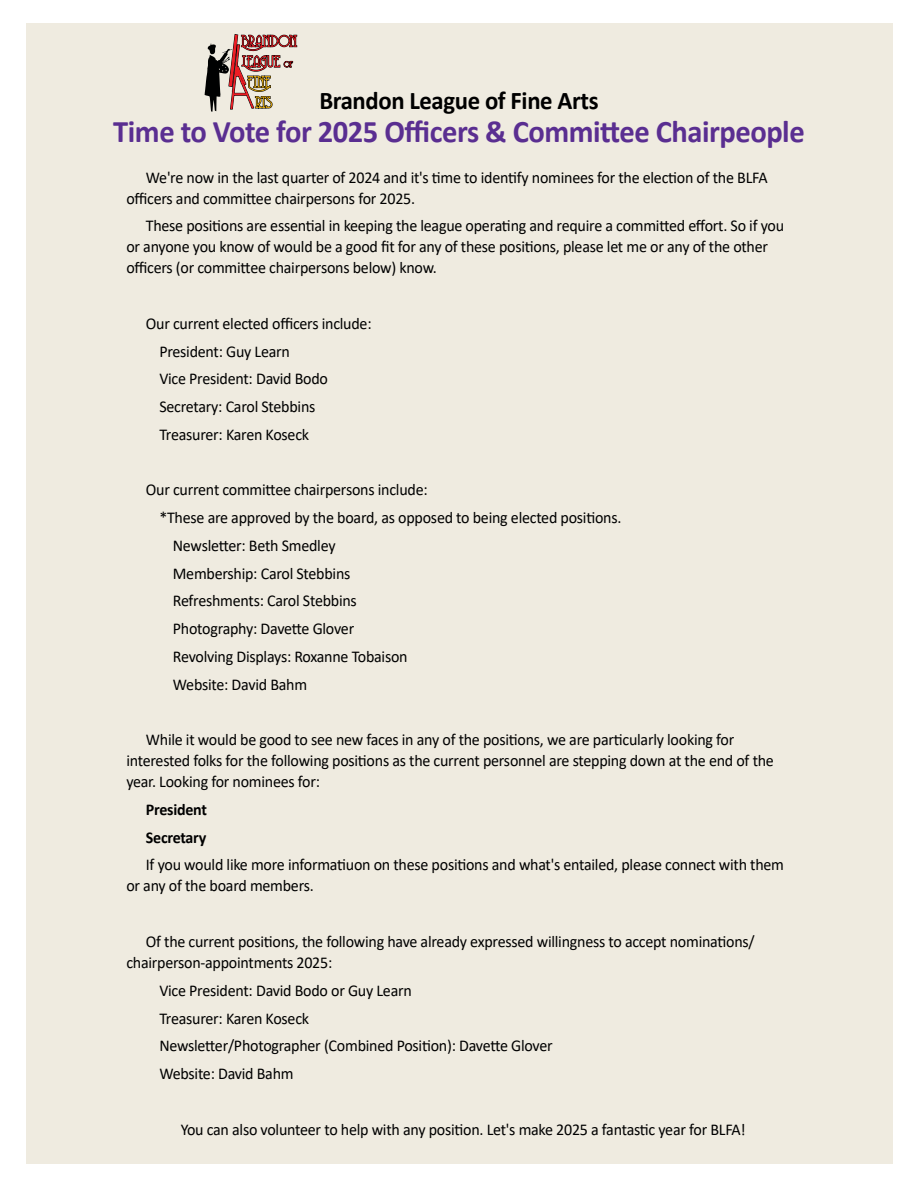
<style>
.page{position:relative;width:918px;height:1188px;background:#fff}
.page>*{position:absolute;margin:0;border:0;box-sizing:border-box;transform-origin:0 0}
.t1{font:700 31.5px "Calibri";letter-spacing:-.015em;color:#5a2e91}
.t2{font:700 25.5px "Calibri";letter-spacing:-.015em;color:#000}
.t3{font:16.5px/21px "Calibri";letter-spacing:-.015em;color:#000}
.t4{font:700 16.5px/27.8px "Calibri";letter-spacing:-.015em;color:#000}
</style>
<div class="page">
<div style="left:26px;top:24px;width:866px;height:1140px;background:#efebe0"></div>
<svg style="left:205px;top:34px;width:92px;height:78px"></svg>
<h2 class="t2" style="left:319px;top:83px;width:281px">Brandon League of Fine Arts</h2>
<h1 class="t1" style="left:113px;top:110px;width:693px">Time to Vote for 2025 Officers &amp; Committee Chairpeople</h1>
<p class="t3" style="left:126px;top:166px;width:643px;text-indent:19px">We're now in the last quarter of 2024 and it's time to identify nominees for the election of the BLFA officers and committee chairpersons for 2025.</p>
<p class="t3" style="left:126px;top:215px;width:659px;text-indent:19px">These positions are essential in keeping the league operating and require a committed effort. So if you or anyone you know of would be a good fit for any of these positions, please let me or any of the other officers (or committee chairpersons below) know.</p>
<p class="t3" style="left:159px;top:309px;width:214px;line-height:27.8px;text-indent:-14px">Our current elected officers include:<br>President: Guy Learn<br>Vice President: David Bodo<br>Secretary: Carol Stebbins<br>Treasurer: Karen Koseck</p>
<p class="t3" style="left:146px;top:479px;width:283px">Our current committee chairpersons include:</p>
<p class="t3" style="left:159px;top:507px;width:464px">*These are approved by the board, as opposed to being elected positions.</p>
<p class="t3" style="left:173px;top:535px;width:164px">Newsletter: Beth Smedley</p>
<p class="t3" style="left:173px;top:562px;width:179px">Membership: Carol Stebbins</p>
<p class="t3" style="left:173px;top:590px;width:186px">Refreshments: Carol Stebbins</p>
<p class="t3" style="left:173px;top:618px;width:183px">Photography: Davette Glover</p>
<p class="t3" style="left:173px;top:646px;width:236px">Revolving Displays: Roxanne Tobaison</p>
<p class="t3" style="left:173px;top:673px;width:136px">Website: David Bahm</p>
<p class="t3" style="left:126px;top:729px;width:649px;text-indent:19px">While it would be good to see new faces in any of the positions, we are particularly looking for interested folks for the following positions as the current personnel are stepping down at the end of the year. Looking for nominees for:</p>
<p class="t4" style="left:146px;top:795px;width:63px">President<br>Secretary</p>
<p class="t3" style="left:126px;top:854px;width:659px;text-indent:19px">If you would like more informatiuon on these positions and what's entailed, please connect with them or any of the board members.</p>
<p class="t3" style="left:126px;top:931px;width:630px;text-indent:19px">Of the current positions, the following have already expressed willingness to accept nominations/ chairperson-appointments 2025:</p>
<p class="t3" style="left:159px;top:976px;width:395px;line-height:27.8px">Vice President: David Bodo or Guy Learn<br>Treasurer: Karen Koseck<br>Newsletter/Photographer (Combined Position): Davette Glover Website: David Bahm</p>
<p class="t3" style="left:181px;top:1118px;width:567px">You can also volunteer to help with any position. Let's make 2025 a fantastic year for BLFA!</p>
</div>
